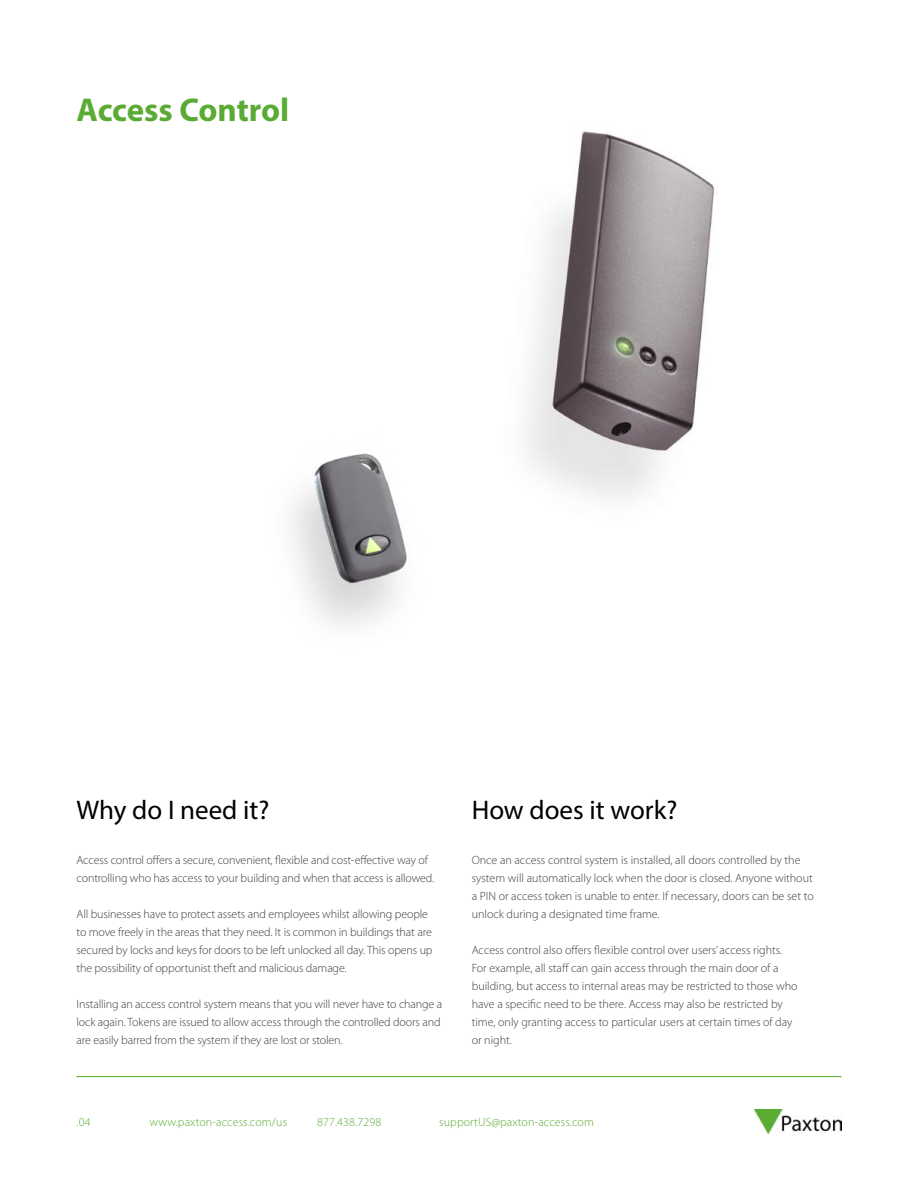
<style>
.page{position:relative;width:918px;height:1188px;background:#fff}
.page>*{position:absolute;margin:0;border:0;box-sizing:border-box;transform-origin:0 0}
.t1{font:700 33px "Myriad Pro";letter-spacing:-.005em;color:#5aab33}
.t2{font:27px "Myriad Pro";color:#000}
.t3{font:300 12px/18px "Myriad Pro";letter-spacing:-.01em;color:#3c3c3b}
.t4{font:300 12px "Myriad Pro";letter-spacing:.01em;color:#5aab33}
</style>
<div class="page">
<hr style="left:77px;top:1076px;width:764px;height:1px;background:#5aab33">
<img style="left:291px;top:453px;width:116px;height:172px">
<img style="left:755px;top:1109px;width:87px;height:25px">
<img style="left:527px;top:130px;width:187px;height:369px">
<h1 class="t1" style="left:77px;top:89px;width:214px">Access Control</h1>
<h2 class="t2" style="left:77px;top:794px;width:194px">Why do I need it?</h2>
<p class="t3" style="left:77px;top:851px;width:359px">Access control offers a secure, convenient, flexible and cost-effective way of controlling who has access to your building and when that access is allowed.</p>
<p class="t3" style="left:77px;top:905px;width:358px">All businesses have to protect assets and employees whilst allowing people to move freely in the areas that they need. It is common in buildings that are secured by locks and keys for doors to be left unlocked all day. This opens up the possibility of opportunist theft and malicious damage.</p>
<p class="t3" style="left:77px;top:995px;width:367px">Installing an access control system means that you will never have to change a lock again. Tokens are issued to allow access through the controlled doors and are easily barred from the system if they are lost or stolen.</p>
<h2 class="t2" style="left:472px;top:794px;width:207px">How does it work?</h2>
<p class="t3" style="left:472px;top:851px;width:343px">Once an access control system is installed, all doors controlled by the system will automatically lock when the door is closed. Anyone without a PIN or access token is unable to enter. If necessary, doors can be set to unlock during a designated time frame.</p>
<p class="t3" style="left:472px;top:941px;width:327px">Access control also offers flexible control over users’ access rights.<br>For example, all staff can gain access through the main door of a building, but access to internal areas may be restricted to those who have a specific need to be there. Access may also be restricted by time, only granting access to particular users at certain times of day or night.</p>
<p class="t4" style="left:77px;top:1115px;width:16px">.04</p>
<p class="t4" style="left:150px;top:1115px;width:139px">www.paxton-access.com/us</p>
<p class="t4" style="left:317px;top:1115px;width:66px">877.438.7298</p>
<p class="t4" style="left:439px;top:1115px;width:156px">supportUS@paxton-access.com</p>
</div>
